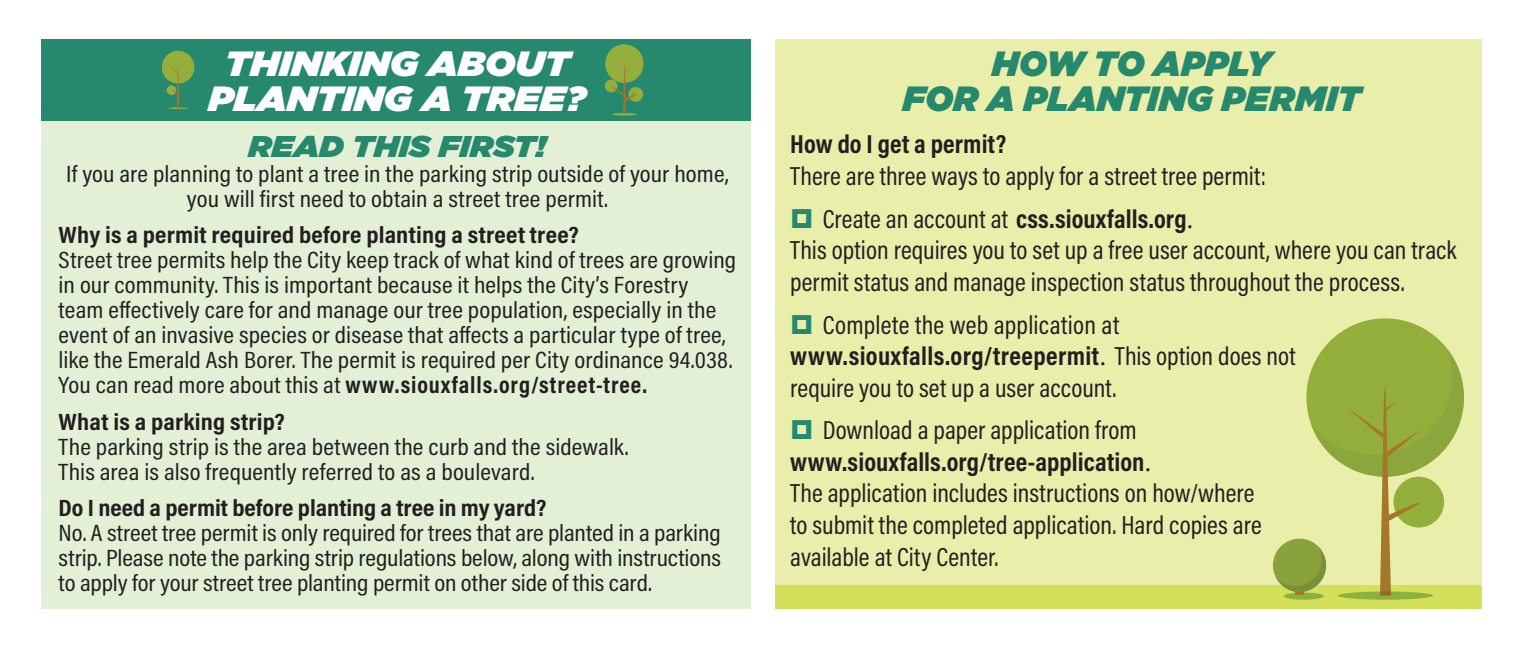
<style>
.page{position:relative;width:1527px;height:657px;background:#fff}
.page>*{position:absolute;margin:0;border:0;box-sizing:border-box;transform-origin:0 0}
.t1{font:italic 900 35px/35px "Gotham";letter-spacing:.01em;color:#26886c;text-align:center}
.t2{font:italic 900 35px/35px "Gotham";color:#fff;text-align:center;scale:1.09 1}
.t3{font:italic 900 30px "Gotham";color:#26886c;scale:1.09 1}
.t4{font:26.25px/31.5px "Acumin Pro Cond";color:#231f20}
.t5{font:700 26.25px "Acumin Pro Cond";letter-spacing:.005em;color:#231f20}
.t6{font:23.75px/25px "Acumin Pro Cond";letter-spacing:.005em;color:#231f20;scale:1.09 1}
.t7{font:700 23.75px "Acumin Pro Cond";letter-spacing:.005em;color:#231f20;scale:1.09 1}
.s1{font-weight:700}
.s2{font-family:"Futura BT"}
</style>
<div class="page">
<div style="left:775px;top:39px;width:706px;height:569px;background:#e9eeab"></div>
<div style="left:775px;top:585px;width:706px;height:23px;background:#d5e05a"></div>
<div style="left:1306px;top:318px;width:157px;height:158px;background:#94ae3c;border-radius:50%"></div>
<svg style="left:1275px;top:349px;width:188px;height:250px"></svg>
<div style="left:41px;top:41px;width:709px;height:567px;background:#e3f0d6"></div>
<div style="left:41px;top:39px;width:709px;height:82px;background:#26886c"></div>
<hr style="left:612px;top:113px;width:24px;height:3px;background:#8bb23e;border-radius:50%">
<div style="left:628px;top:87px;width:15px;height:15px;background:#94ae3c;border-radius:50%"></div>
<div style="left:605px;top:44px;width:38px;height:39px;background:#94ae3c;border-radius:50%"></div>
<div style="left:605px;top:79px;width:12px;height:13px;background:#94ae3c;border-radius:50%"></div>
<svg style="left:611px;top:64px;width:26px;height:50px"></svg>
<hr style="left:168px;top:107px;width:20px;height:2px;background:#8bb23e;border-radius:50%">
<div style="left:162px;top:51px;width:32px;height:33px;background:#94ae3c;border-radius:50%"></div>
<div style="left:167px;top:85px;width:9px;height:10px;background:#94ae3c;border-radius:50%"></div>
<svg style="left:171px;top:66px;width:10px;height:42px"></svg>
<h1 class="t2" style="left:209px;top:45px;width:348px">THINKING ABOUT<br>PLANTING A TREE?</h1>
<p class="t3" style="left:248px;top:129px;width:275px">READ THIS FIRST!</p>
<p class="t6" style="left:66px;top:161px;width:609px;text-align:center">If you are planning to plant a tree in the parking strip outside of your home, you will first need to obtain a street tree permit.</p>
<p class="t7" style="left:59px;top:219px;width:478px">Why is a permit required before planting a street tree?</p>
<p class="t6" style="left:59px;top:247px;width:623px">Street tree permits help the City keep track of what kind of trees are growing in our community. This is important because it helps the City’s Forestry team effectively care for and manage our tree population, especially in the event of an invasive species or disease that affects a particular type of tree, like the Emerald Ash Borer. The permit is required per City ordinance 94.038.<br>You can read more about this at <span class="s1">www.siouxfalls.org/street-tree.</span></p>
<p class="t7" style="left:59px;top:405px;width:209px">What is a parking strip?</p>
<p class="t6" style="left:59px;top:433px;width:524px">The parking strip is the area between the curb and the sidewalk.<br>This area is also frequently referred to as a boulevard.</p>
<p class="t7" style="left:59px;top:492px;width:449px">Do I need a permit before planting a tree in my yard?</p>
<p class="t6" style="left:59px;top:519px;width:609px;text-align:justify">No. A street tree permit is only required for trees that are planted in a parking strip. Please note the parking strip regulations below, along with instructions to apply for your street tree planting permit on other side of this card.</p>
<h1 class="t1" style="left:902px;top:45px;width:459px">HOW TO APPLY<br>FOR A PLANTING PERMIT</h1>
<p class="t5" style="left:790px;top:127px;width:217px">How do I get a permit?</p>
<p class="t4" style="left:822px;top:154px;width:445px;line-height:42.8px;text-indent:-32px">There are three ways to apply for a street tree permit:<br>Create an account at <span class="s1">css.siouxfalls.org</span><span class="s2">.</span></p>
<p class="t4" style="left:790px;top:234px;width:668px">This option requires you to set up a free user account, where you can track permit status and manage inspection status throughout the process.</p>
<p class="t4" style="left:790px;top:308px;width:507px;text-indent:33px">Complete the web application at <span class="s1">www.siouxfalls.org/treepermit</span><span class="s2">.</span> This option does not require you to set up a user account.</p>
<p class="t4" style="left:790px;top:414px;width:473px;text-indent:32px">Download a paper application from <span class="s1">www.siouxfalls.org/tree-application</span><span class="s2">.<br></span>The application includes instructions on how/where to submit the completed application. Hard copies are available at City Center.</p>
</div>
